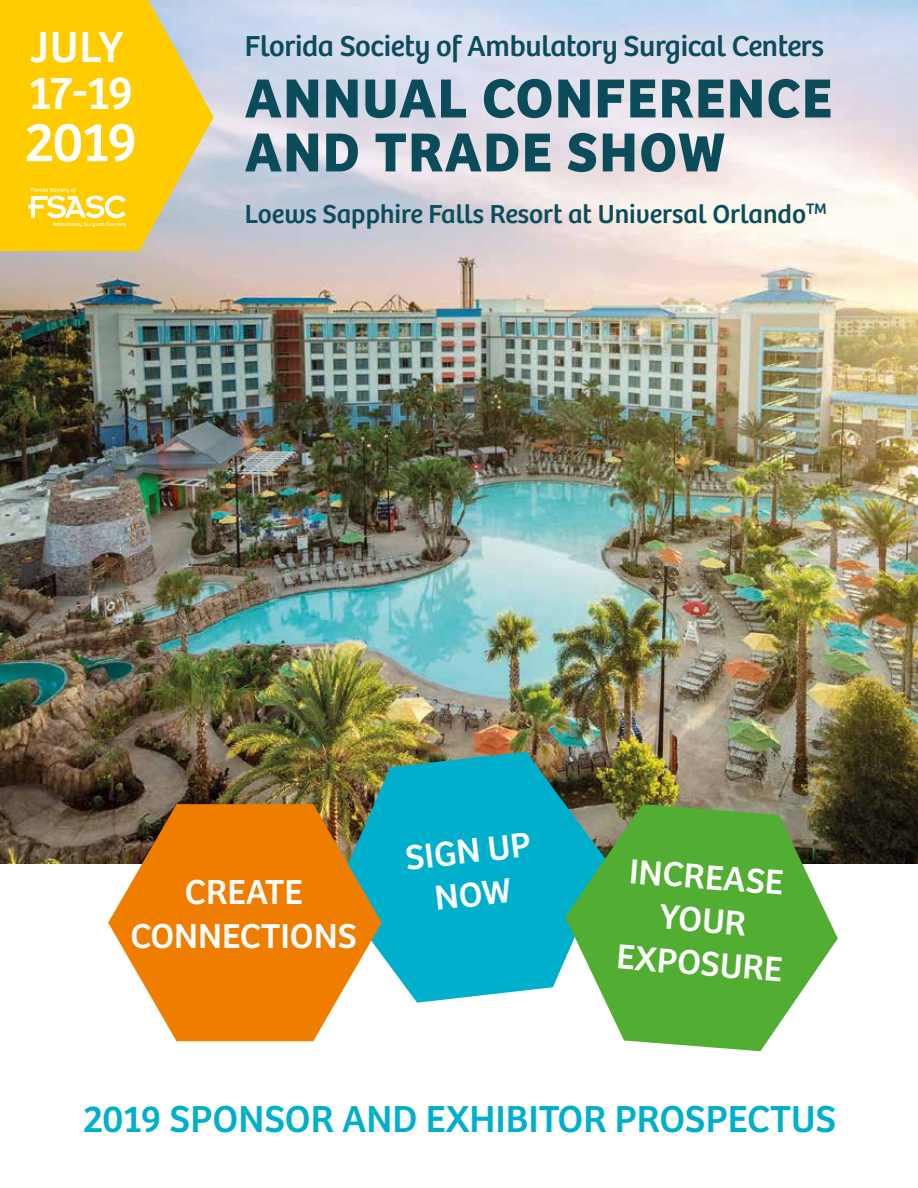
<style>
.page{position:relative;width:918px;height:1188px;background:#fff}
.page>*{position:absolute;margin:0;border:0;box-sizing:border-box;transform-origin:0 0}
.t1{font:700 57px/54px "Bree";letter-spacing:.03em;color:#0b4c5b}
.t2{font:57px "Bree";color:#fff}
.t3{font:48px "Bree";color:#fff}
.t4{font:45px "Bree";color:#fff}
.t5{font:39px "Bree";color:#00afcb}
.t6{font:36px/43.2px "Bree";color:#fff;text-align:center}
.t7{font:30px "Bree";letter-spacing:-.01em;color:#0b4c5b}
.t8{font:27px "Bree";color:#0b4c5b}
</style>
<div class="page">
<img style="left:0;top:0;width:918px;height:864px">
<svg style="left:0;top:0;width:214px;height:251px;fill:#fc0"></svg>
<svg style="left:28px;top:188px;width:98px;height:39px"></svg>
<svg style="left:336px;top:752px;width:272px;height:251px;fill:#00afcb"></svg>
<svg style="left:108px;top:804px;width:274px;height:237px;fill:#ef7d00"></svg>
<svg style="left:565px;top:804px;width:273px;height:247px;fill:#52ae32"></svg>
<p class="t4" style="left:30px;top:20px;width:95px">JULY</p>
<h2 class="t3" style="left:29px;top:65px;width:106px">17-19</h2>
<h1 class="t2" style="left:25px;top:109px;width:114px">2019</h1>
<p class="t7" style="left:245px;top:29px;width:581px">Florida Society of Ambulatory Surgical Centers</p>
<h1 class="t1" style="left:245px;top:72px;width:589px">ANNUAL CONFERENCE<br>AND TRADE SHOW</h1>
<p class="t8" style="left:245px;top:199px;width:583px">Loews Sapphire Falls Resort at Universal Orlando<sup>TM</sup></p>
<p class="t6" style="left:131px;top:871px;width:228px">CREATE<br>CONNECTIONS</p>
<p class="t6" style="left:403px;top:838px;width:128px;rotate:-7deg">SIGN UP<br>NOW</p>
<p class="t6" style="left:624px;top:850px;width:167px;rotate:4deg">INCREASE<br>YOUR<br>EXPOSURE</p>
<p class="t5" style="left:83px;top:1096px;width:755px">2019 SPONSOR AND EXHIBITOR PROSPECTUS</p>
</div>
